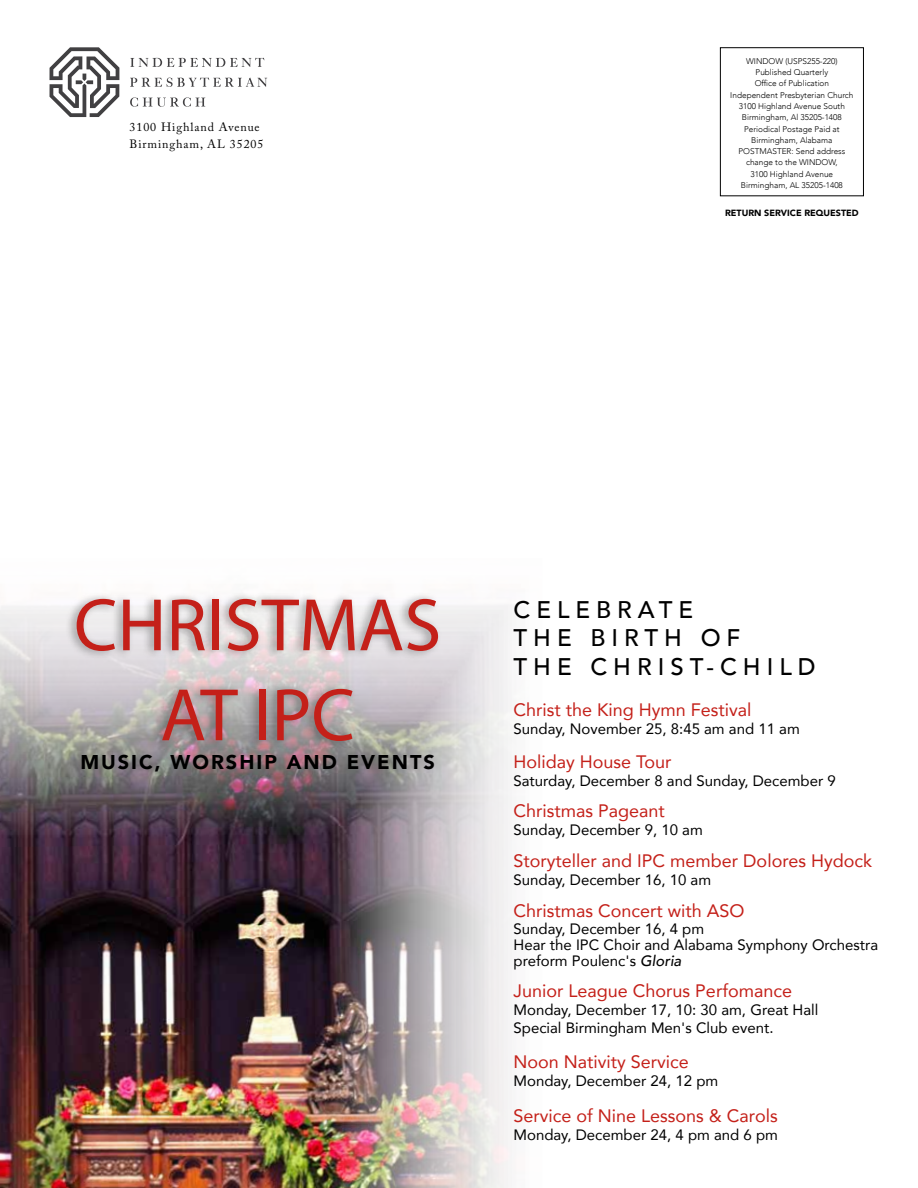
<style>
.page{position:relative;width:918px;height:1188px;background:#fff}
.page>*{position:absolute;margin:0;border:0;box-sizing:border-box;transform-origin:0 0}
.t1{font:75px/90px "Myriad Pro";color:#c42019;text-align:center}
.t2{font:500 24px/28.3px "Avenir";letter-spacing:.25em;color:#000}
.t3{font:900 19.95px "Avenir";letter-spacing:.1em;color:#000}
.t4{font:18px "Avenir";color:#c42019}
.t5{font:15px/15.9px "Avenir";color:#000}
.t6{font:12px/16.5px "Adobe Caslon Pro";letter-spacing:.075em;color:#000}
.t7{font:900 9px "Avenir";color:#000}
.t8{font:300 8.25px/11.2px "Avenir";color:#000;text-align:center}
.s1{font-weight:500;font-style:italic}
</style>
<div class="page">
<div style="left:720px;top:47px;width:144px;height:149px;border:1px solid #000"></div>
<svg style="left:130px;top:58px;width:134px;height:9px"></svg>
<svg style="left:130px;top:77px;width:137px;height:10px"></svg>
<svg style="left:130px;top:97px;width:75px;height:10px"></svg>
<svg style="left:50px;top:47px;width:69px;height:70px"></svg>
<img style="left:0;top:605px;width:512px;height:583px">
<div style="left:65px;top:592px;width:378px;height:159px;background:#000;opacity:.35"></div>
<p class="t6" style="left:130px;top:119px;width:135px">3100 Highland Avenue<br>Birmingham, AL 35205</p>
<p class="t8" style="left:730px;top:55px;width:125px">WINDOW (USPS255-220)<br>Published Quarterly<br>Office of Publication<br>Independent Presbyterian Church<br>3100 Highland Avenue South<br>Birmingham, Al 35205-1408<br>Periodical Postage Paid at<br>Birmingham, Alabama<br>POSTMASTER: Send address change to the WINDOW,<br>3100 Highland Avenue<br>Birmingham, AL 35205-1408</p>
<p class="t7" style="left:725px;top:205px;width:135px">RETURN SERVICE REQUESTED</p>
<h1 class="t1" style="left:74px;top:579px;width:369px">CHRISTMAS<br>AT IPC</h1>
<h3 class="t3" style="left:80px;top:745px;width:356px">MUSIC, WORSHIP AND EVENTS</h3>
<h2 class="t2" style="left:514px;top:594px;width:304px">CELEBRATE<br>THE BIRTH OF<br>THE CHRIST-CHILD</h2>
<p class="t4" style="left:514px;top:695px;width:240px">Christ the King Hymn Festival</p>
<p class="t5" style="left:514px;top:720px;width:288px">Sunday, November 25, 8:45 am and 11 am</p>
<p class="t4" style="left:514px;top:747px;width:160px">Holiday House Tour</p>
<p class="t5" style="left:514px;top:772px;width:324px">Saturday, December 8 and Sunday, December 9</p>
<p class="t4" style="left:514px;top:797px;width:153px">Christmas Pageant</p>
<p class="t5" style="left:514px;top:822px;width:191px">Sunday, December 9, 10 am</p>
<p class="t4" style="left:514px;top:846px;width:360px">Storyteller and IPC member Dolores Hydock</p>
<p class="t5" style="left:514px;top:871px;width:199px">Sunday, December 16, 10 am</p>
<p class="t4" style="left:514px;top:896px;width:233px">Christmas Concert with ASO</p>
<p class="t5" style="left:514px;top:921px;width:366px">Sunday, December 16, 4 pm<br>Hear the IPC Choir and Alabama Symphony Orchestra preform Poulenc's <span class="s1">Gloria</span></p>
<p class="t4" style="left:514px;top:977px;width:280px">Junior League Chorus Perfomance</p>
<p class="t5" style="left:514px;top:1001px;width:306px;line-height:17.9px">Monday, December 17, 10: 30 am, Great Hall<br>Special Birmingham Men's Club event.</p>
<p class="t4" style="left:514px;top:1048px;width:177px">Noon Nativity Service</p>
<p class="t5" style="left:514px;top:1073px;width:206px">Monday, December 24, 12 pm</p>
<p class="t4" style="left:514px;top:1101px;width:266px">Service of Nine Lessons &amp; Carols</p>
<p class="t5" style="left:514px;top:1126px;width:266px">Monday, December 24, 4 pm and 6 pm</p>
</div>
